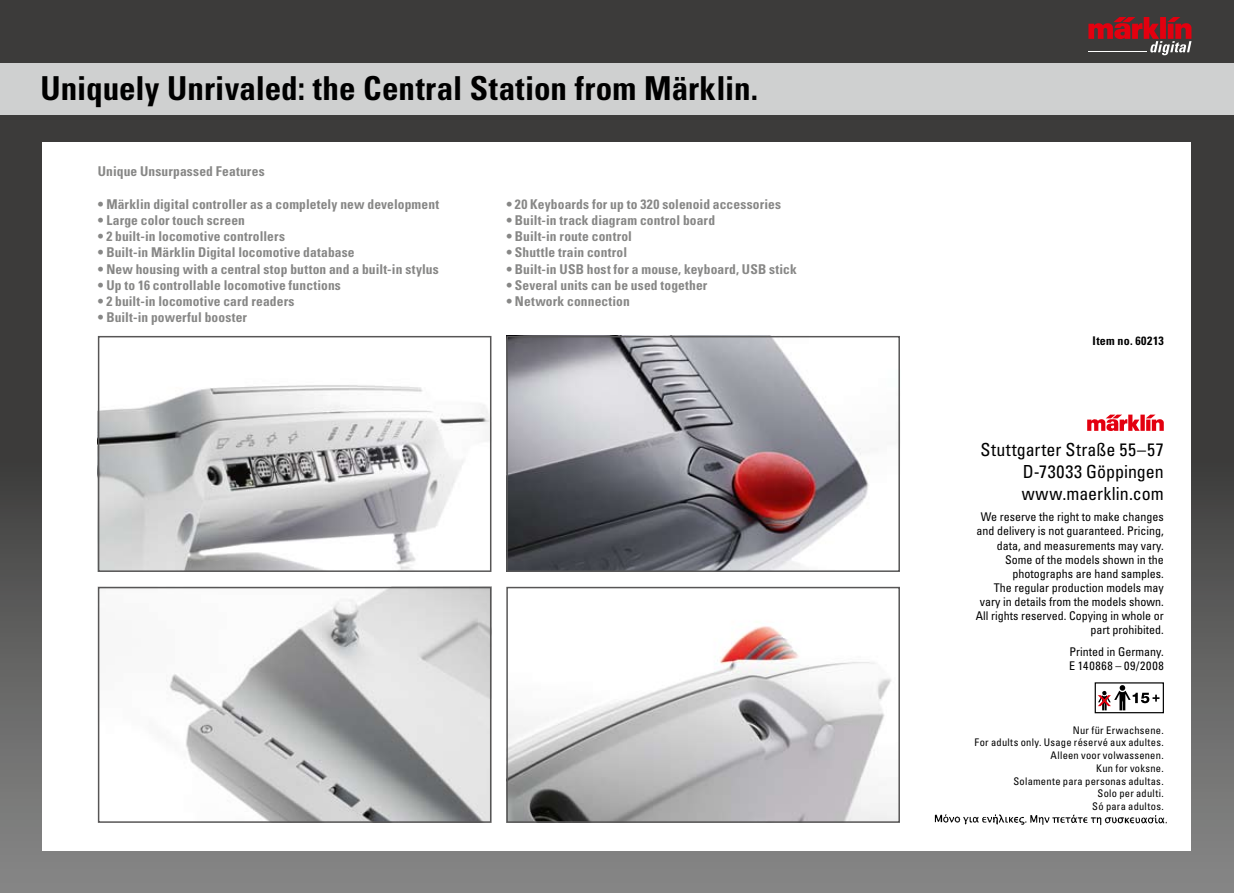
<style>
.page{position:relative;width:1234px;height:893px;background:#fff}
.page>*{position:absolute;margin:0;border:0;box-sizing:border-box;transform-origin:0 0}
.t1{font:700 condensed 33px "Univers";letter-spacing:.005em;color:#000}
.t2{font:condensed 18px/21.8px "Univers";letter-spacing:.005em;color:#000;text-align:justify}
.t3{font:700 condensed 13.5px "Univers";letter-spacing:.01em;color:#878786}
.t4{font:condensed 12px/14.1px "Univers";color:#000;text-align:right}
.t5{font:700 condensed 12px "Univers";letter-spacing:.03em;color:#000}
.t6{font:condensed 10.5px/12.8px "Univers";letter-spacing:.025em;color:#000;text-align:right}
</style>
<div class="page">
<div style="left:0;top:0;width:1233px;height:893px;background:#3c3b3a"></div>
<div style="left:0;top:459px;width:1233px;height:434px;background:linear-gradient(to bottom,#444443,#8b8c8b)"></div>
<div style="left:0;top:64px;width:1233px;height:51px;background:#cfd0d0"></div>
<div style="left:43px;top:142px;width:1148px;height:708px;background:#fff"></div>
<img style="left:166px;top:590px;width:322px;height:230px">
<div style="left:98px;top:587px;width:393px;height:236px;border:2px solid #575656"></div>
<img style="left:509px;top:626px;width:387px;height:194px">
<div style="left:506px;top:587px;width:393px;height:236px;border:2px solid #575656"></div>
<img style="left:509px;top:339px;width:360px;height:230px">
<div style="left:506px;top:336px;width:393px;height:236px;border:2px solid #575656"></div>
<img style="left:101px;top:385px;width:387px;height:184px">
<div style="left:98px;top:336px;width:393px;height:236px;border:2px solid #575656"></div>
<svg style="left:1088px;top:17px;width:103px;height:38px"></svg>
<svg style="left:1087px;top:415px;width:76px;height:16px"></svg>
<div style="left:1094px;top:682px;width:69px;height:31px;border:1px solid #000"></div>
<svg style="left:1098px;top:685px;width:61px;height:25px"></svg>
<img style="left:934px;top:814px;width:233px;height:12px">
<p class="t1" style="left:40px;top:68px;width:719px">Uniquely Unrivaled: the Central Station from Märklin.</p>
<p class="t3" style="left:98px;top:163px;width:168px">Unique Unsurpassed Features</p>
<p class="t3" style="left:98px;top:196px;width:343px">• Märklin digital controller as a completely new development</p>
<p class="t3" style="left:98px;top:212px;width:148px">• Large color touch screen</p>
<p class="t3" style="left:98px;top:228px;width:189px">• 2 built-in locomotive controllers</p>
<p class="t3" style="left:98px;top:244px;width:258px">• Built-in Märklin Digital locomotive database</p>
<p class="t3" style="left:98px;top:260px;width:342px">• New housing with a central stop button and a built-in stylus</p>
<p class="t3" style="left:98px;top:277px;width:244px">• Up to 16 controllable locomotive functions</p>
<p class="t3" style="left:98px;top:293px;width:198px">• 2 built-in locomotive card readers</p>
<p class="t3" style="left:98px;top:309px;width:151px">• Built-in powerful booster</p>
<p class="t3" style="left:506px;top:196px;width:276px">• 20 Keyboards for up to 320 solenoid accessories</p>
<p class="t3" style="left:506px;top:212px;width:210px">• Built-in track diagram control board</p>
<p class="t3" style="left:506px;top:228px;width:127px">• Built-in route control</p>
<p class="t3" style="left:506px;top:244px;width:122px">• Shuttle train control</p>
<p class="t3" style="left:506px;top:260px;width:292px">• Built-in USB host for a mouse, keyboard, USB stick</p>
<p class="t3" style="left:506px;top:277px;width:202px">• Several units can be used together</p>
<p class="t3" style="left:506px;top:293px;width:125px">• Network connection</p>
<p class="t5" style="left:1092px;top:334px;width:73px">Item no. 60213</p>
<p class="t2" style="left:1021px;top:439px;width:143px;text-indent:-41px">Stuttgarter Straße 55–57<br>D-73033 Göppingen www.maerklin.com</p>
<p class="t4" style="left:975px;top:510px;width:189px">We reserve the right to make changes and delivery is not guaranteed. Pricing, data, and measurements may vary.<br>Some of the models shown in the photographs are hand samples.<br>The regular production models may vary in details from the models shown.<br>All rights reserved. Copying in whole or part prohibited.</p>
<p class="t4" style="left:1068px;top:644px;width:96px;text-align:left">Printed in Germany.<br>E 140868 – 09/2008</p>
<p class="t6" style="left:974px;top:723px;width:190px">Nur für Erwachsene.<br>For adults only. Usage réservé aux adultes.<br>Alleen voor volwassenen.<br>Kun for voksne.<br>Solamente para personas adultas.<br>Solo per adulti.<br>Só para adultos.</p>
</div>
